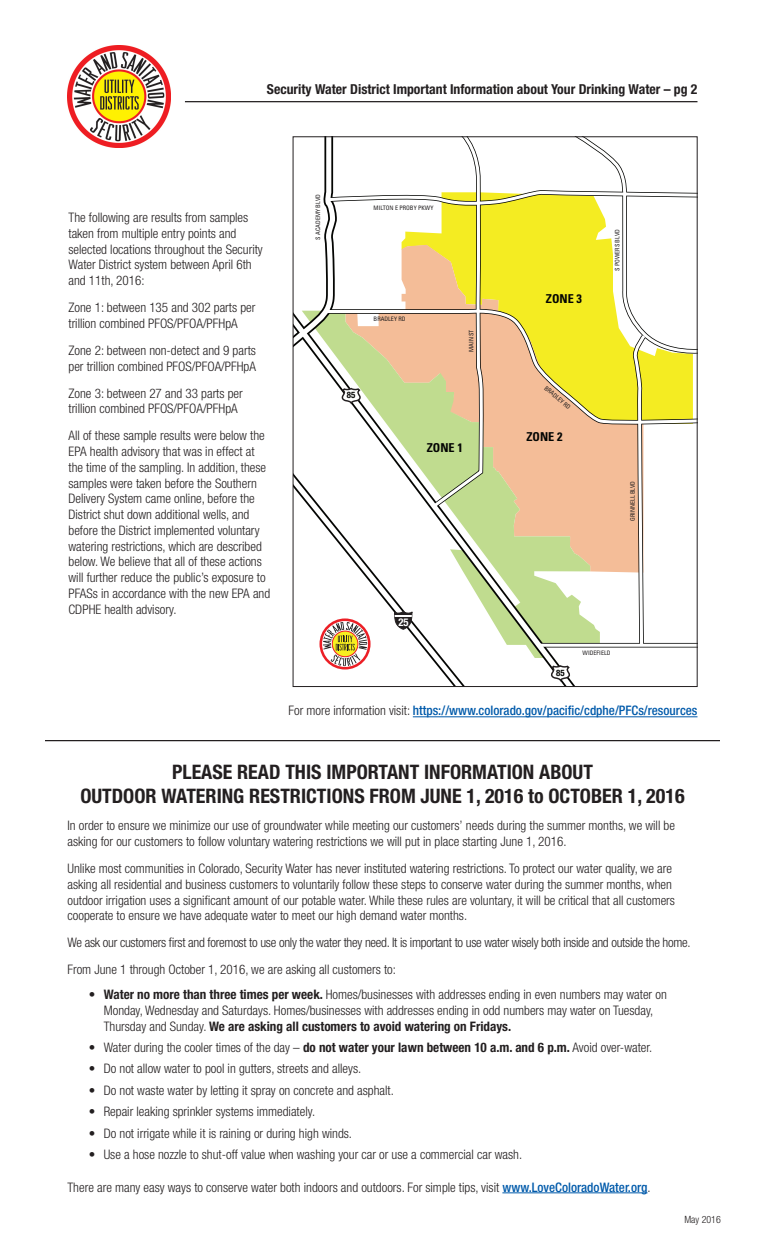
<style>
.page{position:relative;width:765px;height:1260px;background:#fff}
.page>*{position:absolute;margin:0;border:0;box-sizing:border-box;transform-origin:0 0}
.t1{font:700 condensed 20px/24px "Helvetica Neue";color:#231f20;text-align:center}
.t2{font:700 condensed 13.75px "Helvetica Neue";color:#231f20}
.t3{font:300 condensed 13.12px/15.8px "Helvetica Neue";color:#231f20}
.t4{font:300 condensed 13.12px/27px "Helvetica Neue";letter-spacing:-.02em;color:#231f20}
.t5{font:500 condensed 13.12px "Helvetica Neue";color:#015aaa}
.t6{font:700 condensed 12.25px "Univers";color:#040503}
.t7{font:700 condensed 10.75px "Helvetica Neue";color:#fff}
.t8{font:300 condensed 10px "Helvetica Neue";color:#231f20}
.t9{font:700 condensed 8.88px "Helvetica Neue";color:#050604}
.t10{font:condensed 6.12px "Univers";color:#201d1e}
.s1{font-weight:300;color:#231f20}
.s2{font-weight:700}
.s3{font-weight:500;color:#015aaa}
</style>
<div class="page">
<img style="left:68px;top:45px;width:102px;height:103px">
<hr style="left:185px;top:101px;width:513px;height:1px;background:#231f20">
<svg style="left:295px;top:138px;width:400px;height:544px"></svg>
<hr style="left:502px;top:1193px;width:146px;height:1px;background:#015aaa">
<hr style="left:45px;top:740px;width:675px;height:1px;background:#231f20">
<hr style="left:413px;top:716px;width:285px;height:1px;background:#015aaa">
<p class="t2" style="left:267px;top:81px;width:432px">Security Water District Important Information about Your Drinking Water – pg 2</p>
<p class="t3" style="left:69px;top:210px;width:196px">The following are results from samples taken from multiple entry points and selected locations throughout the Security Water District system between April 6th and 11th, 2016:</p>
<p class="t3" style="left:69px;top:300px;width:188px">Zone 1: between 135 and 302 parts per trillion combined PFOS/PFOA/PFHpA</p>
<p class="t3" style="left:69px;top:342px;width:189px">Zone 2: between non-detect and 9 parts per trillion combined PFOS/PFOA/PFHpA</p>
<p class="t3" style="left:69px;top:385px;width:176px">Zone 3: between 27 and 33 parts per trillion combined PFOS/PFOA/PFHpA</p>
<p class="t3" style="left:69px;top:428px;width:203px">All of these sample results were below the EPA health advisory that was in effect at the time of the sampling. In addition, these samples were taken before the Southern Delivery System came online, before the District shut down additional wells, and before the District implemented voluntary watering restrictions, which are described below. We believe that all of these actions will further reduce the public’s exposure to PFASs in accordance with the new EPA and CDPHE health advisory.</p>
<p class="t10" style="left:314px;top:240px;width:47px;rotate:-90deg">S ACADEMY BLVD</p>
<p class="t10" style="left:374px;top:204px;width:61px">MILTON E PROBY PKWY</p>
<p class="t10" style="left:374px;top:315px;width:33px">BRADLEY RD</p>
<p class="t9" style="left:347px;top:390px;width:10px">85</p>
<p class="t10" style="left:468px;top:352px;width:24px;rotate:-90deg">MAIN ST</p>
<p class="t6" style="left:427px;top:440px;width:38px">ZONE 1</p>
<p class="t7" style="left:398px;top:615px;width:12px">25</p>
<p class="t6" style="left:546px;top:292px;width:38px">ZONE 3</p>
<p class="t10" style="left:548px;top:384px;width:33px;rotate:40deg">BRADLEY RD</p>
<p class="t6" style="left:526px;top:430px;width:38px">ZONE 2</p>
<p class="t10" style="left:613px;top:271px;width:44px;rotate:-90deg">S POWERS BLVD</p>
<p class="t10" style="left:629px;top:521px;width:42px;rotate:-90deg">GRINNELL BLVD</p>
<p class="t9" style="left:556px;top:667px;width:10px">85</p>
<p class="t10" style="left:583px;top:649px;width:29px">WIDEFIELD</p>
<p class="t5" style="left:289px;top:703px;width:410px"><span class="s1">For more information visit:</span> https://www.colorado.gov/pacific/cdphe/PFCs/resources</p>
<h1 class="t1" style="left:80px;top:760px;width:606px">PLEASE READ THIS IMPORTANT INFORMATION ABOUT<br>OUTDOOR WATERING RESTRICTIONS FROM JUNE 1, 2016 to OCTOBER 1, 2016</h1>
<p class="t3" style="left:68px;top:818px;width:609px">In order to ensure we minimize our use of groundwater while meeting our customers’ needs during the summer months, we will be asking for our customers to follow voluntary watering restrictions we will put in place starting June 1, 2016.</p>
<p class="t3" style="left:68px;top:861px;width:609px">Unlike most communities in Colorado, Security Water has never instituted watering restrictions. To protect our water quality, we are asking all residential and business customers to voluntarily follow these steps to conserve water during the summer months, when outdoor irrigation uses a significant amount of our potable water. While these rules are voluntary, it will be critical that all customers cooperate to ensure we have adequate water to meet our high demand water months.</p>
<p class="t4" style="left:68px;top:929px;width:625px">We ask our customers first and foremost to use only the water they need. It is important to use water wisely both inside and outside the home.<br>From June 1 through October 1, 2016, we are asking all customers to:</p>
<p class="t3" style="left:104px;top:987px;width:565px;text-indent:-15px">• <span class="s2">Water no more than three times per week.</span> Homes/businesses with addresses ending in even numbers may water on<br>Monday, Wednesday and Saturdays. Homes/businesses with addresses ending in odd numbers may water on Tuesday,<br>Thursday and Sunday. <span class="s2">We are asking all customers to avoid watering on Fridays.</span></p>
<p class="t3" style="left:89px;top:1039px;width:565px">• Water during the cooler times of the day – <span class="s2">do not water your lawn between 10 a.m. and 6 p.m.</span> Avoid over-water.</p>
<p class="t3" style="left:89px;top:1061px;width:274px">• Do not allow water to pool in gutters, streets and alleys.</p>
<p class="t3" style="left:89px;top:1082px;width:307px">• Do not waste water by letting it spray on concrete and asphalt.</p>
<p class="t3" style="left:89px;top:1104px;width:228px">• Repair leaking sprinkler systems immediately.</p>
<p class="t3" style="left:89px;top:1125px;width:265px">• Do not irrigate while it is raining or during high winds.</p>
<p class="t3" style="left:89px;top:1146px;width:435px">• Use a hose nozzle to shut-off value when washing your car or use a commercial car wash.</p>
<p class="t3" style="left:68px;top:1179px;width:585px">There are many easy ways to conserve water both indoors and outdoors. For simple tips, visit <span class="s3">www.LoveColoradoWater.org</span>.</p>
<p class="t8" style="left:684px;top:1214px;width:38px">May 2016</p>
</div>
